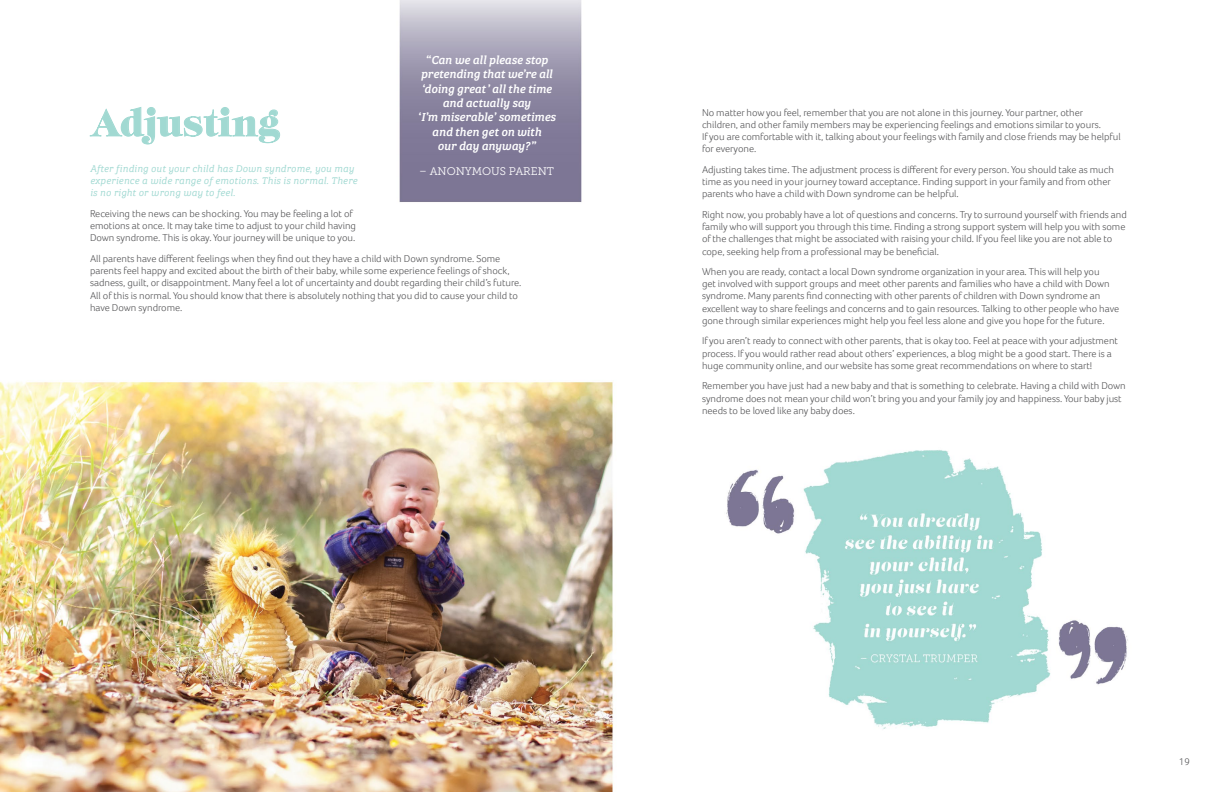
<style>
.page{position:relative;width:1224px;height:792px;background:#fff}
.page>*{position:absolute;margin:0;border:0;box-sizing:border-box;transform-origin:0 0}
.t1{font:36px "Lust Display";letter-spacing:.02em;color:#a1d9d2}
.t2{font:italic 12px/14.4px "Bree Serif";letter-spacing:-.005em;color:#fff;text-align:center}
.t3{font:11px "Museo Slab 300";letter-spacing:-.005em;color:#fff}
.t4{font:300 10.2px/12.3px "Foco";color:#4d4d4f}
.t5{font:italic 10px/12px "Bree Serif Lt";letter-spacing:.02em;color:#a1d9d2}
.t6{font:300 10px "Foco";color:#4d4d4f}
</style>
<div class="page">
<img style="left:0;top:0;width:1128px;height:792px">
<svg style="left:90px;top:36px;width:190px;height:108px"></svg>
<p class="t2" style="left:418px;top:52px;width:140px">“Can we all please stop pretending that we’re all ‘doing great’ all the time and actually say<br>‘I’m miserable’ sometimes and then get on with<br>our day anyway?”</p>
<p class="t3" style="left:419px;top:165px;width:136px">– ANONYMOUS PARENT</p>
<h1 class="t1" style="left:90px;top:101px;width:191px">Adjusting</h1>
<p class="t5" style="left:90px;top:162px;width:269px">After finding out your child has Down syndrome, you may experience a wide range of emotions. This is normal. There is no right or wrong way to feel.</p>
<p class="t4" style="left:90px;top:207px;width:268px">Receiving the news can be shocking. You may be feeling a lot of emotions at once. It may take time to adjust to your child having<br>Down syndrome. This is okay. Your journey will be unique to you.</p>
<p class="t4" style="left:90px;top:252px;width:433px">All parents have different feelings when they find out they have a child with Down syndrome. Some parents feel happy and excited about the birth of their baby, while some experience feelings of shock, sadness, guilt, or disappointment. Many feel a lot of uncertainty and doubt regarding their child’s future.<br>All of this is normal. You should know that there is absolutely nothing that you did to cause your child to have Down syndrome.</p>
<p class="t4" style="left:702px;top:106px;width:420px">No matter how you feel, remember that you are not alone in this journey. Your partner, other children, and other family members may be experiencing feelings and emotions similar to yours.<br>If you are comfortable with it, talking about your feelings with family and close friends may be helpful for everyone.</p>
<p class="t4" style="left:702px;top:163px;width:414px">Adjusting takes time. The adjustment process is different for every person. You should take as much time as you need in your journey toward acceptance. Finding support in your family and from other parents who have a child with Down syndrome can be helpful.</p>
<p class="t4" style="left:702px;top:208px;width:426px">Right now, you probably have a lot of questions and concerns. Try to surround yourself with friends and family who will support you through this time. Finding a strong support system will help you with some of the challenges that might be associated with raising your child. If you feel like you are not able to cope, seeking help from a professional may be beneficial.</p>
<p class="t4" style="left:702px;top:265px;width:419px">When you are ready, contact a local Down syndrome organization in your area. This will help you<br>get involved with support groups and meet other parents and families who have a child with Down syndrome. Many parents find connecting with other parents of children with Down syndrome an excellent way to share feelings and concerns and to gain resources. Talking to other people who have gone through similar experiences might help you feel less alone and give you hope for the future.</p>
<p class="t4" style="left:702px;top:335px;width:417px">If you aren’t ready to connect with other parents, that is okay too. Feel at peace with your adjustment process. If you would rather read about others’ experiences, a blog might be a good start. There is a huge community online, and our website has some great recommendations on where to start!</p>
<p class="t4" style="left:702px;top:380px;width:425px">Remember you have just had a new baby and that is something to celebrate. Having a child with Down syndrome does not mean your child won’t bring you and your family joy and happiness. Your baby just needs to be loved like any baby does.</p>
<p class="t6" style="left:1179px;top:756px;width:12px">19</p>
</div>
